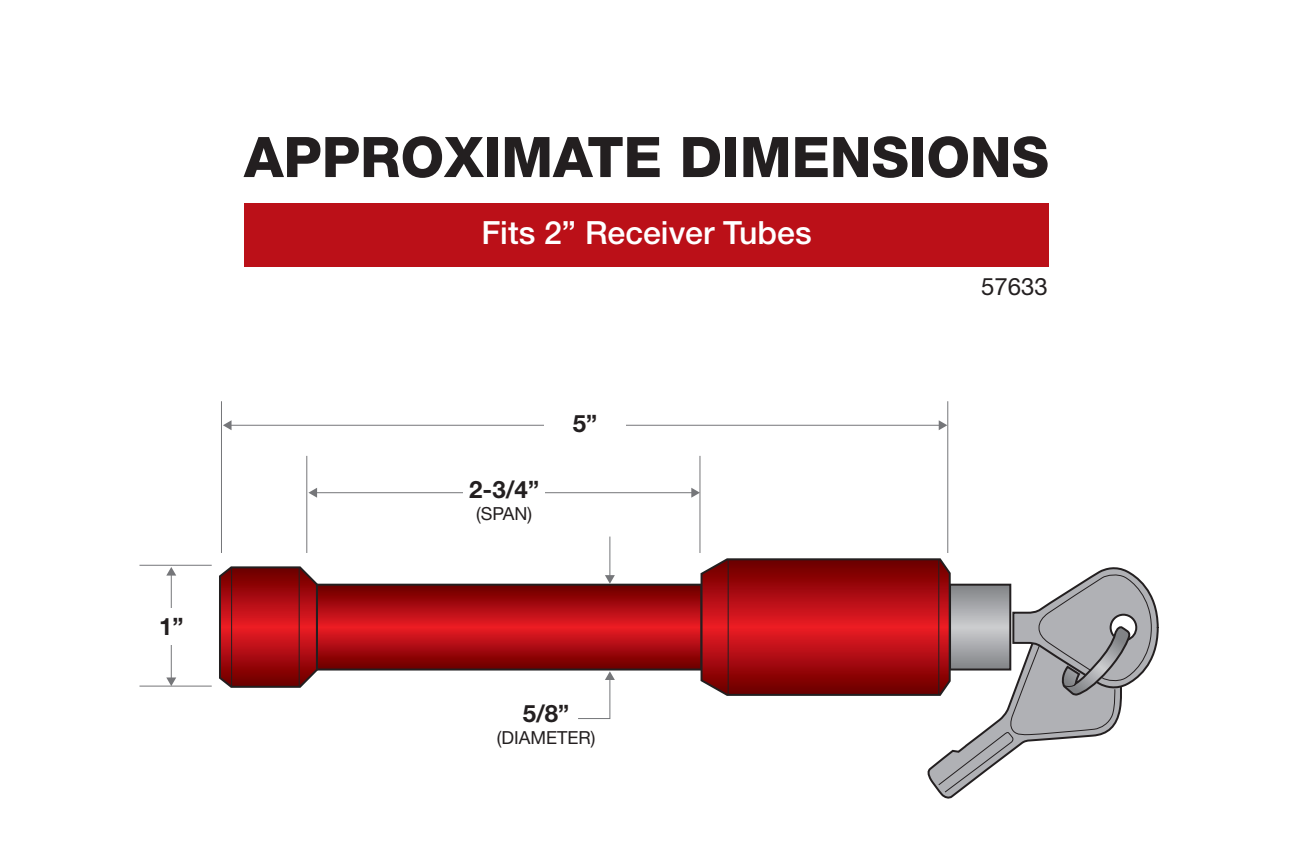
<style>
.page{position:relative;width:1296px;height:864px;background:#fff}
.page>*{position:absolute;margin:0;border:0;box-sizing:border-box;transform-origin:0 0}
.t1{font:800 56px "Helvetica Neue LT Std";color:#231f20}
.t2{font:500 32px "Helvetica Neue LT Std";color:#fff}
.t3{font:700 24px "Helvetica Neue LT Std";color:#231f20}
.t4{font:24px "Helvetica Neue LT Std";color:#231f20}
.t5{font:18px "Helvetica Neue LT Std";color:#231f20}
</style>
<div class="page">
<hr style="left:139px;top:686px;width:73px;height:1px;background:#757679">
<hr style="left:139px;top:565px;width:73px;height:1px;background:#757679">
<hr style="left:171px;top:574px;width:1px;height:105px;background:#757679">
<svg style="left:166px;top:677px;width:10px;height:9px"></svg>
<svg style="left:166px;top:567px;width:10px;height:9px"></svg>
<div style="left:150px;top:608px;width:43px;height:37px;background:#fff"></div>
<svg style="left:319px;top:587px;width:381px;height:81px;background:#ab0b10"></svg>
<div style="left:316px;top:584px;width:387px;height:87px;border:2px solid #231f20"></div>
<svg style="left:219px;top:566px;width:100px;height:122px;background:#a4171c"></svg>
<hr style="left:231px;top:568px;width:1px;height:119px;background:#231f20">
<hr style="left:299px;top:568px;width:1px;height:119px;background:#231f20">
<hr style="left:221px;top:401px;width:1px;height:152px;background:#757679">
<hr style="left:947px;top:401px;width:1px;height:152px;background:#757679">
<hr style="left:699px;top:456px;width:1px;height:97px;background:#757679">
<hr style="left:609px;top:537px;width:1px;height:40px;background:#757679">
<svg style="left:605px;top:575px;width:10px;height:9px"></svg>
<svg style="left:578px;top:671px;width:37px;height:48px"></svg>
<hr style="left:306px;top:456px;width:1px;height:97px;background:#757679">
<hr style="left:316px;top:492px;width:377px;height:1px;background:#757679">
<svg style="left:691px;top:488px;width:9px;height:10px"></svg>
<svg style="left:308px;top:488px;width:9px;height:10px"></svg>
<hr style="left:230px;top:425px;width:710px;height:1px;background:#757679">
<svg style="left:223px;top:420px;width:9px;height:10px"></svg>
<svg style="left:939px;top:420px;width:8px;height:10px"></svg>
<div style="left:544px;top:408px;width:82px;height:35px;background:#fff"></div>
<div style="left:463px;top:474px;width:82px;height:63px;background:#fff"></div>
<svg style="left:700px;top:558px;width:459px;height:241px"></svg>
<div style="left:244px;top:203px;width:805px;height:64px;background:#bb1018"></div>
<p class="t3" style="left:159px;top:611px;width:26px">1”</p>
<p class="t1" style="left:244px;top:124px;width:806px">APPROXIMATE DIMENSIONS</p>
<p class="t2" style="left:481px;top:213px;width:332px">Fits 2” Receiver Tubes</p>
<p class="t3" style="left:469px;top:475px;width:71px">2-3/4”</p>
<p class="t5" style="left:476px;top:503px;width:57px">(SPAN)</p>
<p class="t3" style="left:573px;top:409px;width:26px">5”</p>
<p class="t3" style="left:523px;top:699px;width:48px">5/8”</p>
<p class="t5" style="left:497px;top:727px;width:100px">(DIAMETER)</p>
<p class="t4" style="left:981px;top:272px;width:68px">57633</p>
</div>
